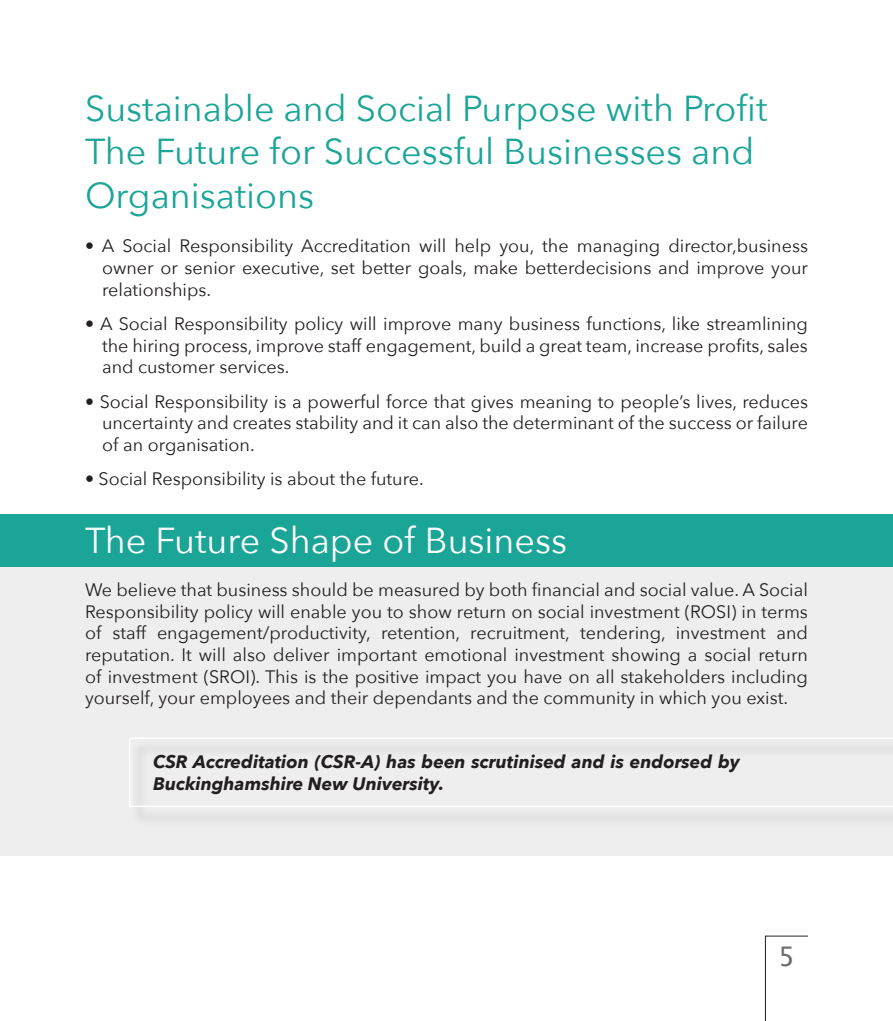
<style>
.page{position:relative;width:893px;height:1021px;background:#fff}
.page>*{position:absolute;margin:0;border:0;box-sizing:border-box;transform-origin:0 0}
.t1{font:36px/43.2px "Avenir Next";color:#1aa597}
.t2{font:36px "Avenir Next";color:#fff}
.t3{font:27px "Lucida Grande";color:#6c6d70}
.t4{font:18px/21.6px "Avenir Next";color:#231f20;text-align:justify}
.t5{font:italic 700 18px/21.6px "Avenir Next";color:#231f20}
</style>
<div class="page">
<div style="left:0;top:514px;width:893px;height:341px;background:#eeeeef"></div>
<div style="left:0;top:514px;width:893px;height:53px;background:#1aa597"></div>
<svg style="left:765px;top:935px;width:43px;height:85px"></svg>
<div style="left:131px;top:739px;width:762px;height:86px;background:#e9e9ea"></div>
<svg style="left:129px;top:738px;width:764px;height:69px"></svg>
<p class="t1" style="left:85px;top:85px;width:684px">Sustainable and Social Purpose with Profit</p>
<p class="t1" style="left:85px;top:129px;width:671px">The Future for Successful Businesses and<br>Organisations</p>
<p class="t4" style="left:102px;top:234px;width:707px;text-indent:-17px">• A Social Responsibility Accreditation will help you, the managing director,business owner or senior executive, set better goals, make betterdecisions and improve your relationships.</p>
<p class="t4" style="left:102px;top:312px;width:707px;text-indent:-17px">• A Social Responsibility policy will improve many business functions, like streamlining the hiring process, improve staff engagement, build a great team, increase profits, sales and customer services.</p>
<p class="t4" style="left:102px;top:389px;width:707px;text-indent:-17px">• Social Responsibility is a powerful force that gives meaning to people’s lives, reduces uncertainty and creates stability and it can also the determinant of the success or failure of an organisation.</p>
<p class="t4" style="left:85px;top:467px;width:340px">• Social Responsibility is about the future.</p>
<p class="t2" style="left:85px;top:510px;width:484px">The Future Shape of Business</p>
<p class="t4" style="left:85px;top:578px;width:724px">We believe that business should be measured by both financial and social value. A Social Responsibility policy will enable you to show return on social investment (ROSI) in terms of staff engagement/productivity, retention, recruitment, tendering, investment and reputation. It will also deliver important emotional investment showing a social return of investment (SROI). This is the positive impact you have on all stakeholders including yourself, your employees and their dependants and the community in which you exist.</p>
<p class="t5" style="left:153px;top:750px;width:588px">CSR Accreditation (CSR-A) has been scrutinised and is endorsed by<br>Buckinghamshire New University.</p>
<p class="t3" style="left:778px;top:941px;width:19px">5</p>
</div>
